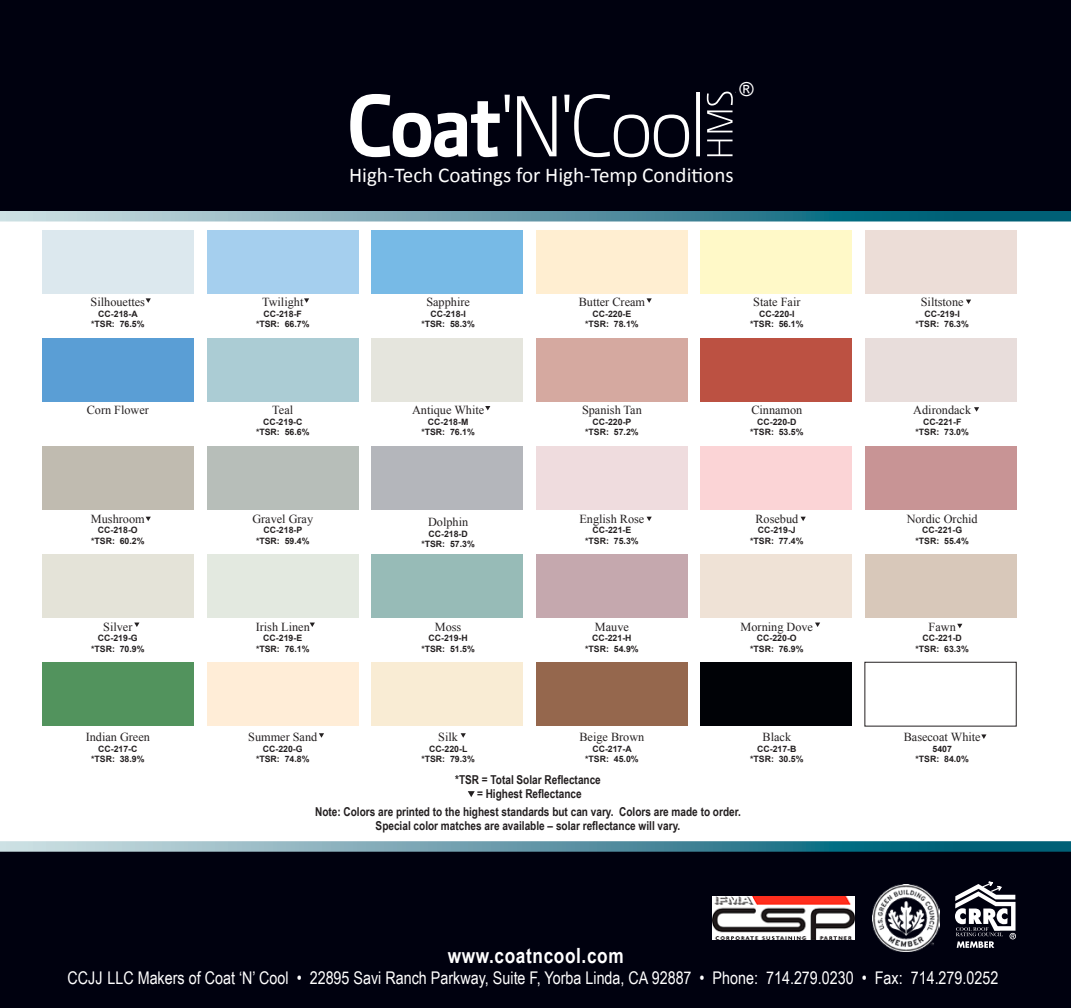
<style>
.page{position:relative;width:1071px;height:1008px;background:#00010f}
.page>*{position:absolute;margin:0;border:0;box-sizing:border-box;transform-origin:0 0}
.t1{font:21px "Calibri";color:#fff}
.t2{font:700 21px "Arial Narrow";letter-spacing:.03em;color:#fff}
.t3{font:19.25px "Arial";color:#fff}
.t4{font:17.5px "Arial Narrow";color:#fff}
.t5{font:12.25px "Times New Roman";color:#231f20}
.t6{font:700 12.25px/14px "Arial Narrow";color:#231f20;text-align:center}
.t7{font:700 8.75px/10.5px "Arial";color:#231f20;text-align:center}
</style>
<div class="page">
<svg style="left:955px;top:881px;width:61px;height:67px"></svg>
<svg style="left:517px;top:96px;width:40px;height:60px"></svg>
<svg style="left:350px;top:94px;width:160px;height:63px"></svg>
<svg style="left:564px;top:94px;width:125px;height:63px"></svg>
<svg style="left:696px;top:92px;width:4px;height:64px"></svg>
<svg style="left:707px;top:140px;width:26px;height:16px"></svg>
<svg style="left:707px;top:92px;width:26px;height:40px"></svg>
<img style="left:872px;top:884px;width:67px;height:67px">
<div style="left:0;top:214px;width:1071px;height:633px;background:#fff"></div>
<svg style="left:146px;top:298px;width:5px;height:5px"></svg>
<svg style="left:647px;top:298px;width:5px;height:5px"></svg>
<svg style="left:134px;top:623px;width:5px;height:4px"></svg>
<svg style="left:146px;top:517px;width:5px;height:4px"></svg>
<svg style="left:647px;top:517px;width:5px;height:4px"></svg>
<svg style="left:801px;top:517px;width:5px;height:4px"></svg>
<svg style="left:304px;top:298px;width:5px;height:5px"></svg>
<svg style="left:966px;top:300px;width:5px;height:4px"></svg>
<svg style="left:310px;top:623px;width:5px;height:4px"></svg>
<svg style="left:815px;top:623px;width:5px;height:4px"></svg>
<svg style="left:957px;top:624px;width:5px;height:4px"></svg>
<svg style="left:319px;top:733px;width:5px;height:5px"></svg>
<svg style="left:461px;top:733px;width:5px;height:5px"></svg>
<svg style="left:981px;top:734px;width:5px;height:5px"></svg>
<svg style="left:485px;top:406px;width:5px;height:5px"></svg>
<svg style="left:974px;top:407px;width:5px;height:5px"></svg>
<svg style="left:468px;top:791px;width:7px;height:6px"></svg>
<div style="left:42px;top:230px;width:152px;height:64px;background:#dce8ee"></div>
<div style="left:42px;top:338px;width:152px;height:64px;background:#5a9ed5"></div>
<div style="left:42px;top:446px;width:152px;height:64px;background:#c0bbb0"></div>
<div style="left:42px;top:554px;width:152px;height:64px;background:#e4e3d8"></div>
<div style="left:42px;top:662px;width:152px;height:64px;background:#52935d"></div>
<div style="left:207px;top:230px;width:151px;height:64px;background:#a5cfee"></div>
<div style="left:207px;top:338px;width:151px;height:64px;background:#abccd4"></div>
<div style="left:207px;top:446px;width:151px;height:64px;background:#b7beb9"></div>
<div style="left:207px;top:554px;width:151px;height:64px;background:#e3e9e0"></div>
<div style="left:207px;top:662px;width:151px;height:64px;background:#ffedd7"></div>
<div style="left:371px;top:230px;width:152px;height:64px;background:#77bae6"></div>
<div style="left:371px;top:338px;width:152px;height:64px;background:#e5e5dd"></div>
<div style="left:371px;top:446px;width:152px;height:64px;background:#b4b6bb"></div>
<div style="left:371px;top:554px;width:152px;height:64px;background:#97bbb7"></div>
<div style="left:371px;top:662px;width:152px;height:64px;background:#f9ecd4"></div>
<div style="left:536px;top:230px;width:151px;height:64px;background:#ffeed1"></div>
<div style="left:536px;top:338px;width:151px;height:64px;background:#d5a9a0"></div>
<div style="left:536px;top:446px;width:151px;height:64px;background:#efdcde"></div>
<div style="left:536px;top:554px;width:151px;height:64px;background:#c5a8ae"></div>
<div style="left:536px;top:662px;width:151px;height:64px;background:#95674d"></div>
<div style="left:700px;top:230px;width:152px;height:64px;background:#fff9c8"></div>
<div style="left:700px;top:338px;width:152px;height:64px;background:#bc5142"></div>
<div style="left:700px;top:446px;width:152px;height:64px;background:#fbd4d6"></div>
<div style="left:700px;top:554px;width:152px;height:64px;background:#efe2d6"></div>
<div style="left:700px;top:662px;width:152px;height:64px;background:#000206"></div>
<div style="left:865px;top:230px;width:151px;height:64px;background:#ecddd7"></div>
<div style="left:865px;top:338px;width:151px;height:64px;background:#e8dddb"></div>
<div style="left:865px;top:446px;width:151px;height:64px;background:#c89495"></div>
<div style="left:865px;top:554px;width:151px;height:64px;background:#d8c8ba"></div>
<div style="left:865px;top:662px;width:151px;height:64px;border:1px solid #231f20"></div>
<svg style="left:0;top:211px;width:1071px;height:10px;background:#5d98a7"></svg>
<svg style="left:0;top:841px;width:1071px;height:11px;background:#5e96a5"></svg>
<img style="left:712px;top:897px;width:143px;height:42px">
<h2 class="t3" style="left:740px;top:77px;width:16px">®</h2>
<h1 class="t1" style="left:349px;top:162px;width:386px">High-Tech Coatings for High-Temp Conditions</h1>
<h3 class="t5" style="left:91px;top:294px;width:56px">Silhouettes</h3>
<p class="t7" style="left:91px;top:309px;width:55px">CC-218-A *TSR: 76.5%</p>
<h3 class="t5" style="left:262px;top:294px;width:43px">Twilight</h3>
<p class="t7" style="left:256px;top:309px;width:55px">CC-218-F *TSR: 66.7%</p>
<h3 class="t5" style="left:426px;top:294px;width:45px">Sapphire</h3>
<p class="t7" style="left:421px;top:309px;width:55px">CC-218-I *TSR: 58.3%</p>
<h3 class="t5" style="left:579px;top:294px;width:68px">Butter Cream</h3>
<p class="t7" style="left:585px;top:309px;width:55px">CC-220-E *TSR: 78.1%</p>
<h3 class="t5" style="left:753px;top:294px;width:49px">State Fair</h3>
<p class="t7" style="left:750px;top:309px;width:55px">CC-220-I *TSR: 56.1%</p>
<h3 class="t5" style="left:921px;top:294px;width:44px">Siltstone</h3>
<p class="t7" style="left:915px;top:309px;width:55px">CC-219-I *TSR: 76.3%</p>
<h3 class="t5" style="left:87px;top:402px;width:64px">Corn Flower</h3>
<h3 class="t5" style="left:582px;top:402px;width:61px">Spanish Tan</h3>
<p class="t7" style="left:585px;top:417px;width:55px">CC-220-P *TSR: 57.2%</p>
<h3 class="t5" style="left:272px;top:402px;width:22px">Teal</h3>
<p class="t7" style="left:256px;top:417px;width:55px">CC-219-C *TSR: 56.6%</p>
<h3 class="t5" style="left:412px;top:402px;width:74px">Antique White</h3>
<p class="t7" style="left:421px;top:417px;width:55px">CC-218-M *TSR: 76.1%</p>
<h3 class="t5" style="left:751px;top:402px;width:53px">Cinnamon</h3>
<p class="t7" style="left:750px;top:417px;width:55px">CC-220-D *TSR: 53.5%</p>
<h3 class="t5" style="left:913px;top:402px;width:59px">Adirondack</h3>
<p class="t7" style="left:915px;top:417px;width:55px">CC-221-F *TSR: 73.0%</p>
<h3 class="t5" style="left:91px;top:511px;width:55px">Mushroom</h3>
<p class="t7" style="left:91px;top:525px;width:55px">CC-218-O *TSR: 60.2%</p>
<h3 class="t5" style="left:252px;top:511px;width:62px">Gravel Gray</h3>
<p class="t7" style="left:256px;top:525px;width:55px">CC-218-P *TSR: 59.4%</p>
<h3 class="t5" style="left:428px;top:514px;width:42px">Dolphin</h3>
<p class="t7" style="left:421px;top:529px;width:55px">CC-218-D *TSR: 57.3%</p>
<h3 class="t5" style="left:579px;top:511px;width:66px">English Rose</h3>
<p class="t7" style="left:585px;top:525px;width:55px">CC-221-E *TSR: 75.3%</p>
<h3 class="t5" style="left:755px;top:511px;width:44px">Rosebud</h3>
<p class="t7" style="left:750px;top:525px;width:55px">CC-219-J *TSR: 77.4%</p>
<h3 class="t5" style="left:907px;top:511px;width:73px">Nordic Orchid</h3>
<p class="t7" style="left:915px;top:525px;width:55px">CC-221-G *TSR: 55.4%</p>
<h3 class="t5" style="left:103px;top:618px;width:31px">Silver</h3>
<p class="t7" style="left:91px;top:633px;width:55px">CC-219-G *TSR: 70.9%</p>
<h3 class="t5" style="left:256px;top:618px;width:56px">Irish Linen</h3>
<p class="t7" style="left:256px;top:633px;width:55px">CC-219-E *TSR: 76.1%</p>
<h3 class="t5" style="left:435px;top:618px;width:28px">Moss</h3>
<p class="t7" style="left:421px;top:633px;width:55px">CC-219-H *TSR: 51.5%</p>
<h3 class="t5" style="left:595px;top:618px;width:36px">Mauve</h3>
<p class="t7" style="left:585px;top:633px;width:55px">CC-221-H *TSR: 54.9%</p>
<h3 class="t5" style="left:741px;top:618px;width:74px">Morning Dove</h3>
<p class="t7" style="left:750px;top:633px;width:55px">CC-220-O *TSR: 76.9%</p>
<h3 class="t5" style="left:929px;top:618px;width:29px">Fawn</h3>
<p class="t7" style="left:915px;top:633px;width:55px">CC-221-D *TSR: 63.3%</p>
<h3 class="t5" style="left:86px;top:729px;width:66px">Indian Green</h3>
<p class="t7" style="left:91px;top:744px;width:55px">CC-217-C *TSR: 38.9%</p>
<h3 class="t5" style="left:248px;top:729px;width:71px">Summer Sand</h3>
<p class="t7" style="left:256px;top:744px;width:55px">CC-220-G *TSR: 74.8%</p>
<h3 class="t5" style="left:438px;top:729px;width:21px">Silk</h3>
<p class="t7" style="left:421px;top:744px;width:55px">CC-220-L *TSR: 79.3%</p>
<h3 class="t5" style="left:579px;top:729px;width:66px">Beige Brown</h3>
<p class="t7" style="left:585px;top:744px;width:55px">CC-217-A *TSR: 45.0%</p>
<h3 class="t5" style="left:763px;top:729px;width:30px">Black</h3>
<p class="t7" style="left:750px;top:744px;width:55px">CC-217-B *TSR: 30.5%</p>
<h3 class="t5" style="left:904px;top:729px;width:78px">Basecoat White</h3>
<p class="t7" style="left:915px;top:744px;width:55px">5407<br>*TSR: 84.0%</p>
<h3 class="t6" style="left:455px;top:773px;width:147px">*TSR = Total Solar Reflectance = Highest Reflectance</h3>
<h3 class="t6" style="left:315px;top:804px;width:427px">Note: Colors are printed to the highest standards but can vary. Colors are made to order.<br>Special color matches are available – solar reflectance will vary.</h3>
<h1 class="t2" style="left:448px;top:940px;width:177px">www.coatncool.com</h1>
<h3 class="t4" style="left:67px;top:965px;width:933px">CCJJ LLC Makers of Coat ‘N’ Cool • 22895 Savi Ranch Parkway, Suite F, Yorba Linda, CA 92887 • Phone: 714.279.0230 • Fax: 714.279.0252</h3>
</div>
